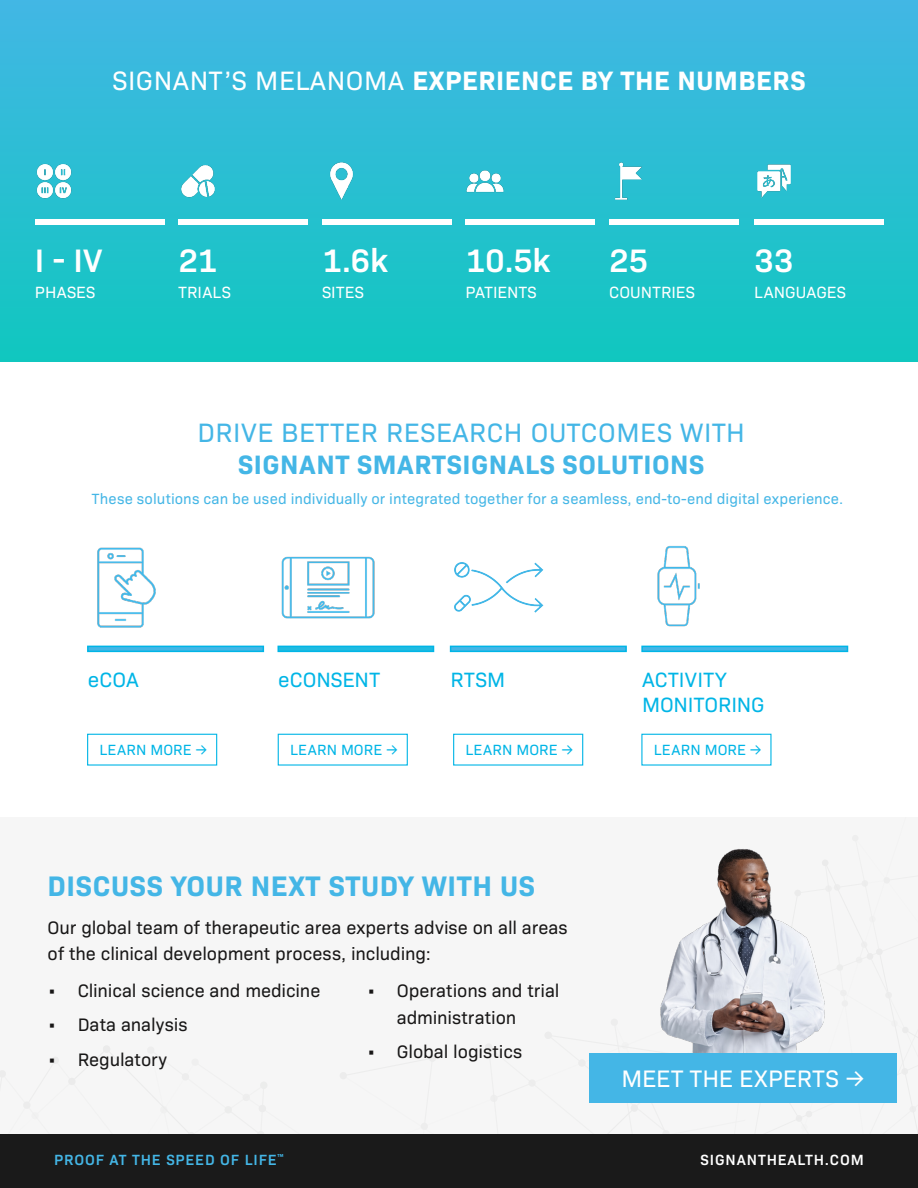
<style>
.page{position:relative;width:918px;height:1188px;background:#fff}
.page>*{position:absolute;margin:0;border:0;box-sizing:border-box;transform-origin:0 0}
.t1{font:600 33px "Bio Sans";letter-spacing:-.01em;color:#fff}
.H1_Headline{font:700 28.65px "Bio Sans";letter-spacing:.02em;color:#44b6e6}
.H1_Headline-2{font:700 27px "Bio Sans";letter-spacing:.02em;color:#fff}
.H1_Headline-3{font:27px "Bio Sans";letter-spacing:.02em;color:#44b6e6}
.H1_Headline-4{font:700 27px "Bio Sans";letter-spacing:.02em;color:#44b6e6}
.t2{font:24.3px "Bio Sans";letter-spacing:.01em;color:#fff}
.t3{font:21px/25.5px "Bio Sans";color:#00b5e6}
.H3_Subhead{font:18.3px/26.7px "Bio Sans";letter-spacing:-.005em;color:#181717}
.t4{font:16.5px "Bio Sans";letter-spacing:.015em;color:#fff}
.H3_Subhead-2{font:15px "Bio Sans";letter-spacing:.005em;color:#44b6e6}
.t5{font:15px "Bio Sans";letter-spacing:.01em;color:#00b5e6}
.t6{font:600 15px "Bio Sans";letter-spacing:.06em;color:#44b6e6}
.t7{font:600 15px "Bio Sans";letter-spacing:.06em;color:#fff}
.s1{font-weight:400}
</style>
<div class="page">
<div style="left:0;top:818px;width:918px;height:316px;background:#f6f6f6"></div>
<div style="left:611px;top:1019px;width:7px;height:7px;background:#ededed;border-radius:50%"></div>
<div style="left:260px;top:1082px;width:7px;height:7px;background:#ecedec;border-radius:50%"></div>
<div style="left:259px;top:1105px;width:7px;height:7px;background:#ececec;border-radius:50%"></div>
<div style="left:0;top:1134px;width:918px;height:54px;background:#1a1a1a"></div>
<div style="left:0;top:0;width:918px;height:362px;background:linear-gradient(to bottom,#42b7e5,#10c7bf)"></div>
<svg style="left:278px;top:646px;width:156px;height:6px"></svg>
<svg style="left:87px;top:646px;width:177px;height:6px"></svg>
<svg style="left:450px;top:646px;width:177px;height:6px"></svg>
<svg style="left:641px;top:646px;width:207px;height:6px"></svg>
<div style="left:278px;top:734px;width:130px;height:32px;border:1px solid #00b5e6"></div>
<div style="left:87px;top:734px;width:130px;height:32px;border:1px solid #00b5e6"></div>
<img style="left:660px;top:849px;width:168px;height:204px">
<div style="left:590px;top:1053px;width:307px;height:50px;background:#44b6e6"></div>
<div style="left:453px;top:734px;width:130px;height:32px;border:1px solid #00b5e6"></div>
<div style="left:641px;top:734px;width:131px;height:32px;border:1px solid #00b5e6"></div>
<img style="left:97px;top:547px;width:59px;height:81px">
<img style="left:281px;top:556px;width:94px;height:63px">
<img style="left:454px;top:562px;width:90px;height:51px">
<img style="left:657px;top:546px;width:43px;height:81px">
<div style="left:35px;top:220px;width:130px;height:5px;background:#fff"></div>
<div style="left:179px;top:220px;width:129px;height:5px;background:#fff"></div>
<div style="left:322px;top:220px;width:130px;height:5px;background:#fff"></div>
<div style="left:466px;top:220px;width:129px;height:5px;background:#fff"></div>
<div style="left:609px;top:220px;width:130px;height:5px;background:#fff"></div>
<img style="left:609px;top:162px;width:39px;height:39px">
<img style="left:178px;top:162px;width:39px;height:39px">
<img style="left:466px;top:162px;width:38px;height:39px">
<img style="left:322px;top:162px;width:39px;height:39px">
<img style="left:35px;top:162px;width:39px;height:39px">
<div style="left:754px;top:220px;width:130px;height:5px;background:#fff"></div>
<img style="left:754px;top:162px;width:39px;height:39px">
<p class="H1_Headline-2" style="left:112px;top:60px;width:695px"><span class="s1">SIGNANT’S MELANOMA</span> EXPERIENCE BY THE NUMBERS</p>
<p class="t1" style="left:35px;top:236px;width:69px">I - IV</p>
<p class="t4" style="left:35px;top:280px;width:62px">PHASES</p>
<p class="t1" style="left:179px;top:236px;width:40px">21</p>
<p class="t4" style="left:179px;top:280px;width:54px">TRIALS</p>
<p class="t1" style="left:322px;top:236px;width:67px">1.6k</p>
<p class="t4" style="left:322px;top:280px;width:43px">SITES</p>
<p class="t1" style="left:466px;top:236px;width:86px">10.5k</p>
<p class="t4" style="left:466px;top:280px;width:73px">PATIENTS</p>
<p class="t1" style="left:609px;top:236px;width:41px">25</p>
<p class="t4" style="left:609px;top:280px;width:87px">COUNTRIES</p>
<p class="t1" style="left:754px;top:236px;width:41px">33</p>
<p class="t4" style="left:754px;top:280px;width:93px">LANGUAGES</p>
<p class="H1_Headline-3" style="left:198px;top:413px;width:549px">DRIVE BETTER RESEARCH OUTCOMES WITH</p>
<p class="H1_Headline-4" style="left:238px;top:444px;width:468px">SIGNANT SMARTSIGNALS SOLUTIONS</p>
<p class="H3_Subhead-2" style="left:92px;top:488px;width:753px">These solutions can be used individually or integrated together for a seamless, end-to-end digital experience.</p>
<p class="t3" style="left:88px;top:665px;width:52px">eCOA</p>
<p class="t3" style="left:278px;top:665px;width:103px">eCONSENT</p>
<p class="t3" style="left:451px;top:665px;width:56px">RTSM</p>
<p class="t3" style="left:642px;top:665px;width:124px">ACTIVITY<br>MONITORING</p>
<p class="t5" style="left:100px;top:739px;width:110px">LEARN MORE →</p>
<p class="t5" style="left:290px;top:739px;width:110px">LEARN MORE →</p>
<p class="t5" style="left:466px;top:739px;width:110px">LEARN MORE →</p>
<p class="t5" style="left:654px;top:739px;width:110px">LEARN MORE →</p>
<p class="H1_Headline" style="left:48px;top:864px;width:489px">DISCUSS YOUR NEXT STUDY WITH US</p>
<p class="H3_Subhead" style="left:48px;top:912px;width:522px">Our global team of therapeutic area experts advise on all areas of the clinical development process, including:</p>
<p class="H3_Subhead" style="left:48px;top:976px;width:274px">• Clinical science and medicine</p>
<p class="H3_Subhead" style="left:48px;top:1010px;width:141px">• Data analysis</p>
<p class="H3_Subhead" style="left:48px;top:1045px;width:121px">• Regulatory</p>
<p class="H3_Subhead" style="left:397px;top:976px;width:164px;text-indent:-30px">• Operations and trial administration</p>
<p class="H3_Subhead" style="left:367px;top:1037px;width:157px">• Global logistics</p>
<p class="t2" style="left:622px;top:1061px;width:245px">MEET THE EXPERTS →</p>
<p class="t6" style="left:54px;top:1148px;width:231px">PROOF AT THE SPEED OF LIFE<sup>™</sup></p>
<p class="t7" style="left:701px;top:1148px;width:165px">SIGNANTHEALTH.COM</p>
</div>
